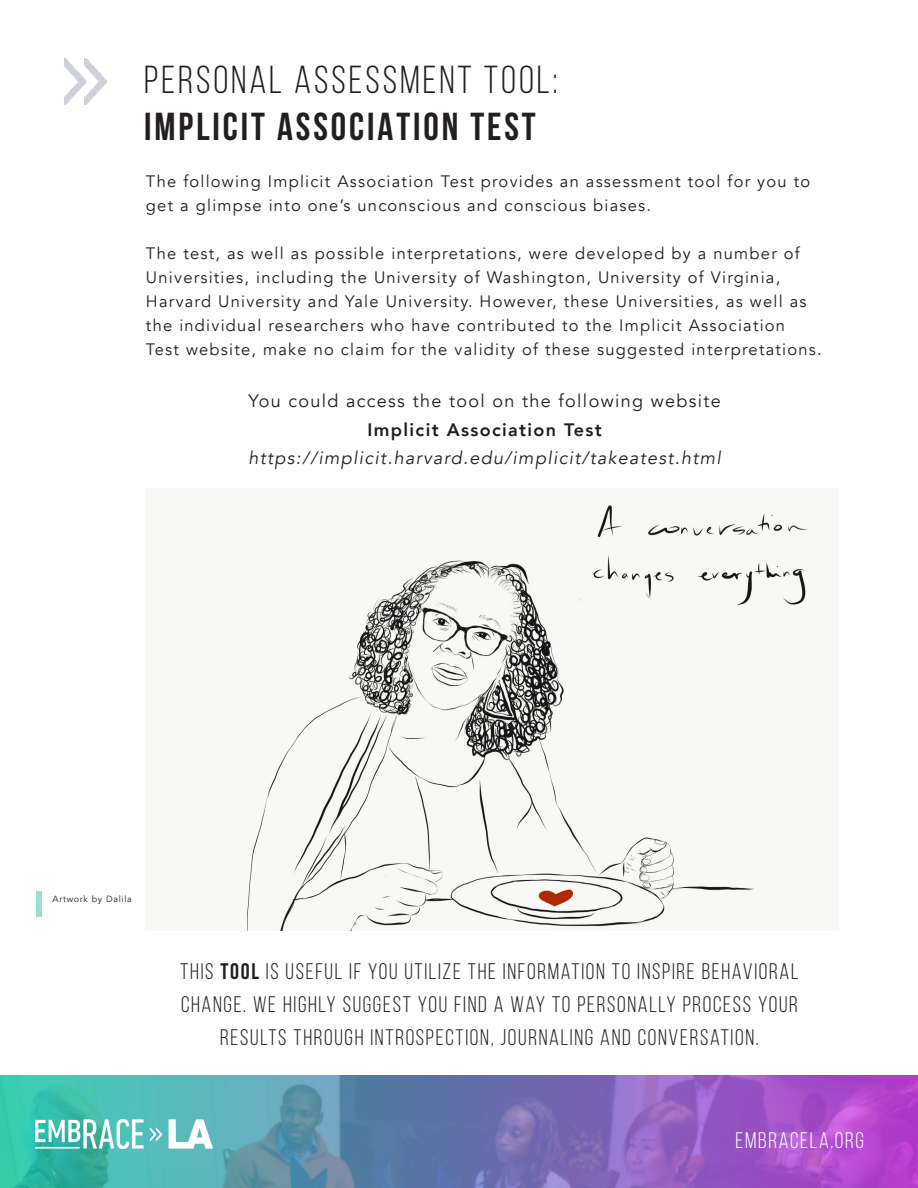
<style>
.page{position:relative;width:918px;height:1188px;background:#fff}
.page>*{position:absolute;margin:0;border:0;box-sizing:border-box;transform-origin:0 0}
.Main_Header{font:39px "Bebas Neue";letter-spacing:.075em;color:#231f20}
.Main_Header-2{font:700 39px "Bebas Neue";letter-spacing:.075em;color:#231f20}
.Main_Header-3{font:22.5px "Bebas Neue";letter-spacing:.075em;color:#231f20}
.Main_Header-4{font:22.5px "Bebas Neue";letter-spacing:.075em;color:#fff}
.Main_Parahraph{font:italic 18px "Avenir";letter-spacing:.075em;color:#231f20}
.Main_Parahraph-2{font:18px "Avenir";letter-spacing:.075em;color:#231f20}
.Main_Parahraph-3{font:800 18px "Avenir";letter-spacing:.075em;color:#231f20}
.Main_Parahraph-4{font:16.5px/24px "Avenir";letter-spacing:.075em;color:#231f20}
.Main_Parahraph-5{font:9px "Avenir";letter-spacing:.075em;color:#231f20}
.s1{font-weight:700}
</style>
<div class="page">
<img style="left:64px;top:59px;width:43px;height:45px">
<img style="left:0;top:1075px;width:918px;height:113px">
<img style="left:36px;top:1120px;width:176px;height:28px">
<img style="left:245px;top:504px;width:594px;height:427px">
<div style="left:36px;top:891px;width:5px;height:26px;background:#9eddd2"></div>
<p class="Main_Header" style="left:144px;top:59px;width:415px">PERSONAL ASSESSMENT TOOL:</p>
<p class="Main_Header-2" style="left:144px;top:105px;width:393px">IMPLICIT ASSOCIATION TEST</p>
<p class="Main_Parahraph-4" style="left:146px;top:169px;width:666px">The following Implicit Association Test provides an assessment tool for you to get a glimpse into one’s unconscious and conscious biases.</p>
<p class="Main_Parahraph-4" style="left:146px;top:241px;width:655px">The test, as well as possible interpretations, were developed by a number of</p>
<p class="Main_Parahraph-4" style="left:146px;top:265px;width:677px">Universities, including the University of Washington, University of Virginia, Harvard University and Yale University. However, these Universities, as well as the individual researchers who have contributed to the Implicit Association Test website, make no claim for the validity of these suggested interpretations.</p>
<p class="Main_Parahraph-2" style="left:249px;top:390px;width:474px">You could access the tool on the following website</p>
<p class="Main_Parahraph-3" style="left:368px;top:416px;width:236px">Implicit Association Test</p>
<p class="Main_Parahraph" style="left:249px;top:447px;width:474px">https://implicit.harvard.edu/implicit/takeatest.html</p>
<p class="Main_Parahraph-5" style="left:52px;top:893px;width:81px">Artwork by Dalila</p>
<p class="Main_Header-3" style="left:180px;top:959px;width:620px">THIS <span class="s1">tool</span> IS USEFUL IF YOU UTILIZE THE INFORMATION TO INSPIRE BEHAVIORAL</p>
<p class="Main_Header-3" style="left:181px;top:992px;width:618px">CHANGE. WE HIGHLY SUGGEST YOU FIND A WAY TO PERSONALLY PROCESS YOUR</p>
<p class="Main_Header-3" style="left:220px;top:1025px;width:540px">RESULTS THROUGH INTROSPECTION, JOURNALING AND CONVERSATION.</p>
<p class="Main_Header-4" style="left:736px;top:1128px;width:130px">EMBRACELA.ORG</p>
</div>
